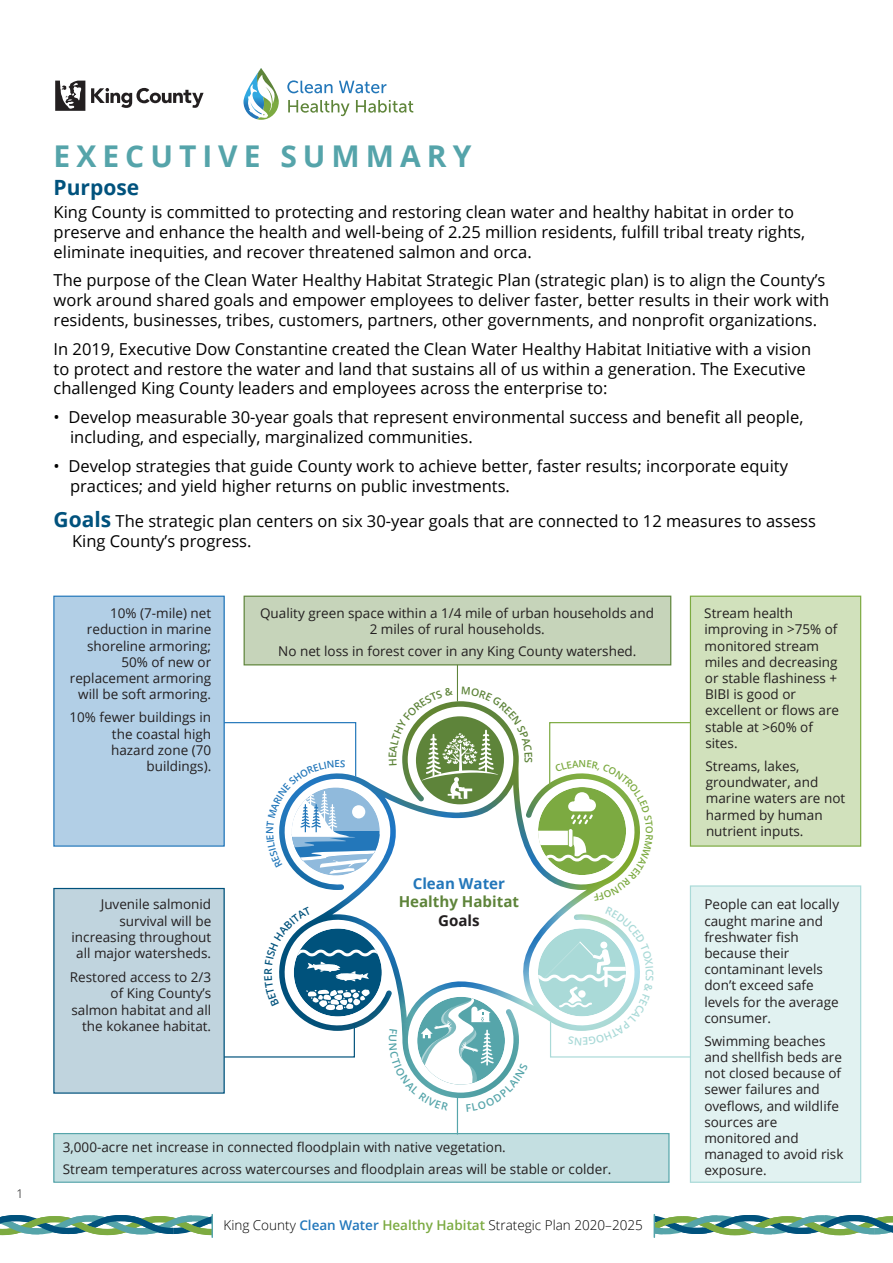
<style>
.page{position:relative;width:893px;height:1263px;background:#fff}
.page>*{position:absolute;margin:0;border:0;box-sizing:border-box;transform-origin:0 0}
.t1{font:700 30px "Open Sans";letter-spacing:.2em;color:#55a4aa}
.t2{font:700 21px "Open Sans";color:#00527d}
.t3{font:16.5px/19.8px "Open Sans";color:#000}
.t4{font:700 15.15px "Open Sans";color:#5e843a}
.t5{font:700 15.15px "Open Sans";color:#2377ba}
.t6{font:700 15.15px "Open Sans";color:#231f20}
.t7{font:13.5px/16.2px "Open Sans";color:#231f20}
.t8{font:300 13.5px "Open Sans";color:#000}
.t9{font:300 12px "Open Sans";color:#000}
.s1{font-weight:700;font-size:21px;color:#00527d}
.s2{font-weight:600;color:#27b}
.s3{font-weight:600;color:#7baa41}
</style>
<div class="page">
<svg style="left:287px;top:80px;width:46px;height:13px"></svg>
<svg style="left:339px;top:81px;width:47px;height:12px"></svg>
<svg style="left:288px;top:100px;width:62px;height:16px"></svg>
<svg style="left:356px;top:100px;width:57px;height:13px"></svg>
<svg style="left:243px;top:68px;width:36px;height:52px"></svg>
<svg style="left:55px;top:81px;width:30px;height:30px"></svg>
<svg style="left:91px;top:88px;width:113px;height:20px"></svg>
<svg style="left:293px;top:790px;width:287px;height:238px"></svg>
<div style="left:54px;top:888px;width:170px;height:205px;background:#c0d4de"></div>
<div style="left:690px;top:886px;width:171px;height:296px;background:#e1f2f1"></div>
<div style="left:54px;top:596px;width:170px;height:250px;background:#b2cfe6"></div>
<div style="left:690px;top:596px;width:171px;height:250px;background:#d1e1bc"></div>
<div style="left:54px;top:1133px;width:615px;height:49px;background:#c4dfe1"></div>
<div style="left:244px;top:596px;width:427px;height:69px;background:#c6d4ba"></div>
<div style="left:53px;top:888px;width:172px;height:206px;border:1px solid #00527c"></div>
<div style="left:690px;top:885px;width:171px;height:298px;border:1px solid #aadad8"></div>
<div style="left:53px;top:596px;width:172px;height:251px;border:1px solid #2377ba"></div>
<div style="left:690px;top:596px;width:171px;height:251px;border:1px solid #7caa41"></div>
<svg style="left:223px;top:1022px;width:133px;height:36px"></svg>
<div style="left:53px;top:1133px;width:617px;height:50px;border:1px solid #56a5aa"></div>
<div style="left:244px;top:596px;width:427px;height:69px;border:1px solid #5e843a"></div>
<hr style="left:457px;top:1097px;width:1px;height:37px;background:#56a5aa">
<hr style="left:457px;top:665px;width:1px;height:36px;background:#5e843a">
<div style="left:294px;top:928px;width:88px;height:88px;background:#00527c;border-radius:50%"></div>
<svg style="left:0;top:1214px;width:893px;height:23px"></svg>
<svg style="left:389px;top:687px;width:143px;height:112px"></svg>
<svg style="left:279px;top:906px;width:103px;height:104px"></svg>
<svg style="left:389px;top:998px;width:139px;height:114px"></svg>
<svg style="left:538px;top:721px;width:154px;height:180px"></svg>
<svg style="left:223px;top:721px;width:159px;height:157px"></svg>
<svg style="left:538px;top:907px;width:154px;height:151px"></svg>
<p class="t9" style="left:17px;top:1185px;width:8px">1</p>
<h1 class="t1" style="left:54px;top:135px;width:419px">EXECUTIVE SUMMARY</h1>
<p class="t2" style="left:54px;top:173px;width:87px">Purpose</p>
<p class="t3" style="left:54px;top:202px;width:753px">King County is committed to protecting and restoring clean water and healthy habitat in order to preserve and enhance the health and well-being of 2.25 million residents, fulfill tribal treaty rights, eliminate inequities, and recover threatened salmon and orca.</p>
<p class="t3" style="left:54px;top:270px;width:777px">The purpose of the Clean Water Healthy Habitat Strategic Plan (strategic plan) is to align the County’s work around shared goals and empower employees to deliver faster, better results in their work with residents, businesses, tribes, customers, partners, other governments, and nonprofit organizations.</p>
<p class="t3" style="left:54px;top:338px;width:759px">In 2019, Executive Dow Constantine created the Clean Water Healthy Habitat Initiative with a vision to protect and restore the water and land that sustains all of us within a generation. The Executive challenged King County leaders and employees across the enterprise to:</p>
<p class="t3" style="left:70px;top:407px;width:735px;text-indent:-16px">• Develop measurable 30-year goals that represent environmental success and benefit all people, including, and especially, marginalized communities.</p>
<p class="t3" style="left:70px;top:455px;width:719px;text-indent:-16px">• Develop strategies that guide County work to achieve better, faster results; incorporate equity practices; and yield higher returns on public investments.</p>
<p class="t3" style="left:72px;top:511px;width:745px;text-indent:-18px"><span class="s1">Goals</span> The strategic plan centers on six 30-year goals that are connected to 12 measures to assess<br>King County’s progress.</p>
<p class="t7" style="left:70px;top:605px;width:143px;text-align:right">10% (7-mile) net reduction in marine shoreline armoring;<br>50% of new or replacement armoring will be soft armoring.</p>
<p class="t7" style="left:70px;top:709px;width:143px;text-align:right">10% fewer buildings in the coastal high hazard zone (70 buildings).</p>
<p class="t7" style="left:72px;top:896px;width:141px;text-align:right">Juvenile salmonid survival will be increasing throughout all major watersheds.</p>
<p class="t7" style="left:70px;top:969px;width:143px;text-align:right">Restored access to 2/3 of King County’s salmon habitat and all the kokanee habitat.</p>
<p class="t7" style="left:260px;top:605px;width:395px;text-align:center">Quality green space within a 1/4 mile of urban households and<br>2 miles of rural households.</p>
<p class="t7" style="left:278px;top:643px;width:360px">No net loss in forest cover in any King County watershed.</p>
<p class="t5" style="left:413px;top:873px;width:94px">Clean Water</p>
<p class="t4" style="left:399px;top:891px;width:122px">Healthy Habitat</p>
<p class="t6" style="left:438px;top:909px;width:43px">Goals</p>
<p class="t7" style="left:63px;top:1136px;width:550px;line-height:21.8px">3,000-acre net increase in connected floodplain with native vegetation.<br>Stream temperatures across watercourses and floodplain areas will be stable or colder.</p>
<p class="t8" style="left:223px;top:1216px;width:421px">King County <span class="s2">Clean Water</span> <span class="s3">Healthy Habitat</span> Strategic Plan 2020–2025</p>
<p class="t7" style="left:704px;top:605px;width:136px">Stream health improving in &gt;75% of monitored stream miles and decreasing or stable flashiness +<br>BIBI is good or excellent or flows are stable at &gt;60% of sites.</p>
<p class="t7" style="left:705px;top:757px;width:141px">Streams, lakes, groundwater, and marine waters are not harmed by human nutrient inputs.</p>
<p class="t7" style="left:704px;top:896px;width:136px">People can eat locally caught marine and freshwater fish because their contaminant levels don’t exceed safe levels for the average consumer.</p>
<p class="t7" style="left:704px;top:1032px;width:141px">Swimming beaches and shellfish beds are not closed because of sewer failures and oveflows, and wildlife sources are monitored and managed to avoid risk exposure.</p>
</div>
